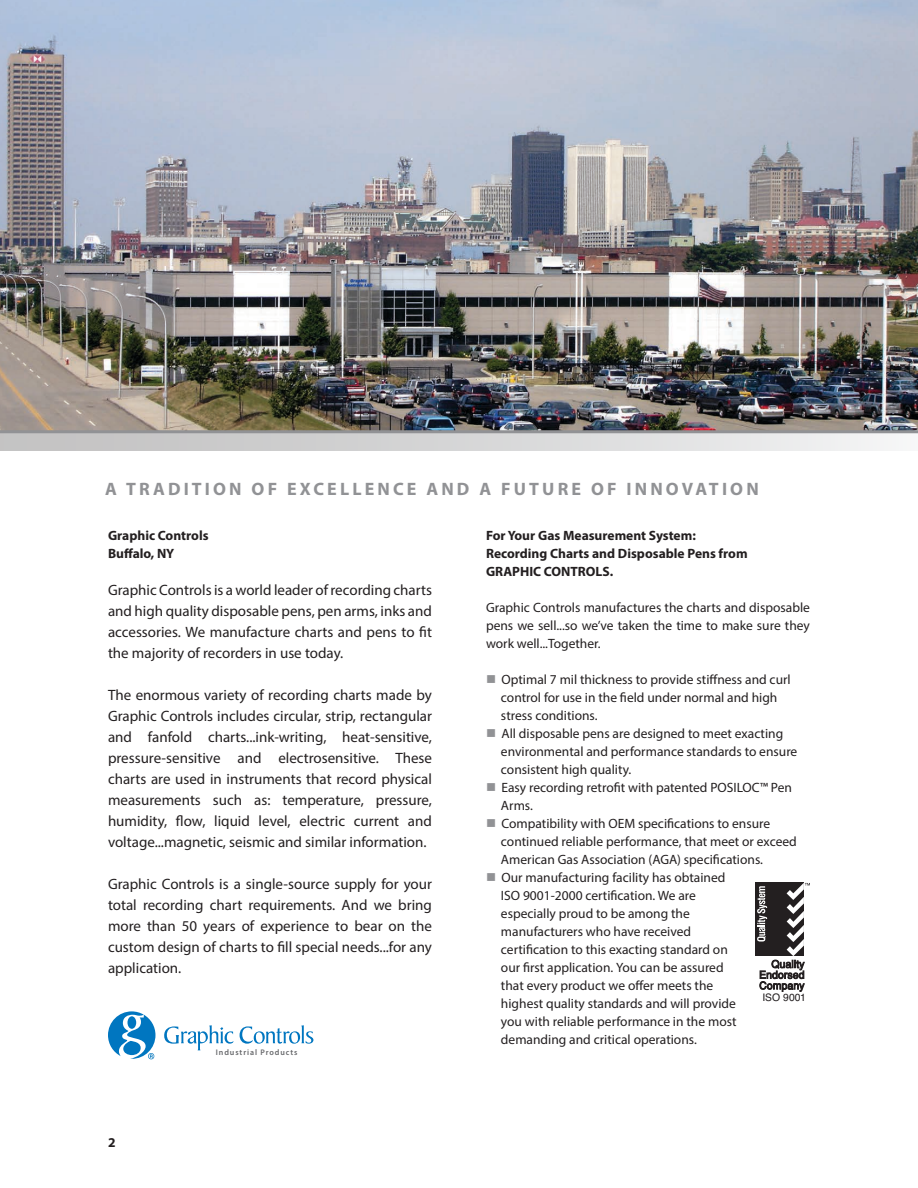
<style>
.page{position:relative;width:918px;height:1188px;background:#fff}
.page>*{position:absolute;margin:0;border:0;box-sizing:border-box;transform-origin:0 0}
.t1{font:700 18px "Myriad Pro";letter-spacing:.175em;color:#919295}
.t2{font:15px/21px "Myriad Pro";color:#231f20;text-align:justify}
.t3{font:13.5px/18px "Myriad Pro";color:#231f20}
.t4{font:700 13.5px/18px "Myriad Pro";color:#231f20}
.t5{font:10.35px "Helvetica";color:#231f20}
.t6{font:600 8.1px "Myriad Pro";letter-spacing:.115em;color:#67686b}
.s1{color:#919295}
</style>
<div class="page">
<img style="left:0;top:0;width:918px;height:430px">
<div style="left:0;top:432px;width:918px;height:18px;background:linear-gradient(to right,#bfbebe,#f1f2f3)"></div>
<hr style="left:0;top:430px;width:918px;height:3px;background:#919295">
<svg style="left:164px;top:1025px;width:69px;height:25px"></svg>
<svg style="left:240px;top:1025px;width:73px;height:19px"></svg>
<svg style="left:108px;top:1011px;width:47px;height:48px"></svg>
<div style="left:755px;top:883px;width:49px;height:73px;background:#231f20"></div>
<svg style="left:757px;top:883px;width:53px;height:109px"></svg>
<h1 class="t1" style="left:105px;top:477px;width:655px">A TRADITION OF EXCELLENCE AND A FUTURE OF INNOVATION</h1>
<p class="t4" style="left:108px;top:526px;width:102px">Graphic Controls<br>Buffalo, NY</p>
<p class="t2" style="left:108px;top:579px;width:325px">Graphic Controls is a world leader of recording charts and high quality disposable pens, pen arms, inks and accessories. We manufacture charts and pens to fit the majority of recorders in use today.</p>
<p class="t2" style="left:108px;top:684px;width:326px">The enormous variety of recording charts made by Graphic Controls includes circular, strip, rectangular and fanfold charts...ink-writing, heat-sensitive, pressure-sensitive and electrosensitive. These charts are used in instruments that record physical measurements such as: temperature, pressure, humidity, flow, liquid level, electric current and voltage...magnetic, seismic and similar information.</p>
<p class="t2" style="left:108px;top:873px;width:326px">Graphic Controls is a single-source supply for your total recording chart requirements. And we bring more than 50 years of experience to bear on the custom design of charts to fill special needs...for any application.</p>
<p class="t4" style="left:108px;top:1133px;width:9px">2</p>
<p class="t6" style="left:216px;top:1047px;width:83px">Industrial Products</p>
<p class="t4" style="left:486px;top:526px;width:263px">For Your Gas Measurement System:<br>Recording Charts and Disposable Pens from<br>GRAPHIC CONTROLS.</p>
<p class="t3" style="left:486px;top:598px;width:326px;text-align:justify">Graphic Controls manufactures the charts and disposable pens we sell...so we’ve taken the time to make sure they work well...Together.</p>
<p class="t3" style="left:501px;top:670px;width:291px;text-indent:-15px"><span class="s1">■</span> Optimal 7 mil thickness to provide stiffness and curl control for use in the field under normal and high stress conditions.</p>
<p class="t3" style="left:501px;top:724px;width:298px;text-indent:-15px"><span class="s1">■</span> All disposable pens are designed to meet exacting environmental and performance standards to ensure consistent high quality.</p>
<p class="t3" style="left:501px;top:778px;width:293px;text-indent:-15px"><span class="s1">■</span> Easy recording retrofit with patented POSILOC™ Pen<br>Arms.</p>
<p class="t3" style="left:501px;top:814px;width:297px;text-indent:-15px"><span class="s1">■</span> Compatibility with OEM specifications to ensure continued reliable performance, that meet or exceed<br>American Gas Association (AGA) specifications.</p>
<p class="t3" style="left:501px;top:868px;width:237px;text-indent:-15px"><span class="s1">■</span> Our manufacturing facility has obtained ISO 9001-2000 certification. We are especially proud to be among the manufacturers who have received certification to this exacting standard on our first application. You can be assured that every product we offer meets the highest quality standards and will provide you with reliable performance in the most demanding and critical operations.</p>
<p class="t5" style="left:762px;top:989px;width:45px">ISO 9001</p>
</div>
